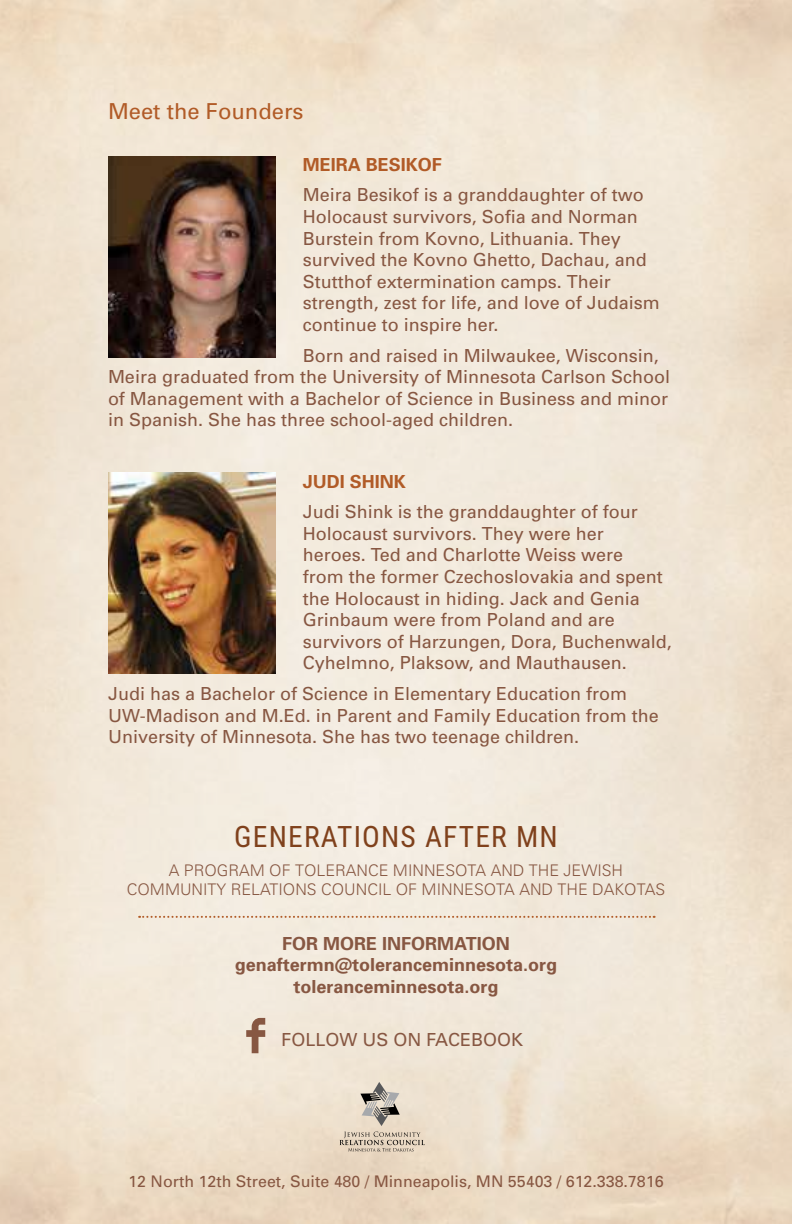
<style>
.page{position:relative;width:792px;height:1224px;background:#fff}
.page>*{position:absolute;margin:0;border:0;box-sizing:border-box;transform-origin:0 0}
.t1{font:29.6px "Roboto Condensed";letter-spacing:.04em;color:#80411c}
.t2{font:22px "Univers";color:#b15b27}
.t3{font:18px/21.6px "Univers";color:#875742}
.t4{font:700 18px/21.6px "Univers";color:#875742;text-align:center}
.t5{font:700 18px "Univers";color:#b15b27}
.t6{font:300 16px/19.2px "Univers";color:#875742;text-align:center}
.t7{font:16px "Univers";color:#875742}
</style>
<div class="page">
<img style="left:0;top:0;width:792px;height:1224px">
<svg style="left:139px;top:916px;width:516px;height:2px"></svg>
<img style="left:108px;top:156px;width:168px;height:202px">
<img style="left:108px;top:472px;width:168px;height:202px">
<svg style="left:339px;top:1132px;width:86px;height:19px"></svg>
<svg style="left:360px;top:1082px;width:40px;height:44px"></svg>
<svg style="left:246px;top:1018px;width:19px;height:35px"></svg>
<p class="t2" style="left:108px;top:97px;width:197px">Meet the Founders</p>
<p class="t5" style="left:303px;top:153px;width:141px">MEIRA BESIKOF</p>
<p class="t3" style="left:303px;top:184px;width:359px">Meira Besikof is a granddaughter of two Holocaust survivors, Sofia and Norman Burstein from Kovno, Lithuania. They survived the Kovno Ghetto, Dachau, and Stutthof extermination camps. Their strength, zest for life, and love of Judaism continue to inspire her.</p>
<p class="t3" style="left:108px;top:344px;width:564px;text-indent:195px">Born and raised in Milwaukee, Wisconsin, Meira graduated from the University of Minnesota Carlson School of Management with a Bachelor of Science in Business and minor in Spanish. She has three school-aged children.</p>
<p class="t5" style="left:303px;top:470px;width:105px">JUDI SHINK</p>
<p class="t3" style="left:303px;top:501px;width:371px">Judi Shink is the granddaughter of four Holocaust survivors. They were her<br>heroes. Ted and Charlotte Weiss were<br>from the former Czechoslovakia and spent the Holocaust in hiding. Jack and Genia Grinbaum were from Poland and are survivors of Harzungen, Dora, Buchenwald, Cyhelmno, Plaksow, and Mauthausen.</p>
<p class="t3" style="left:108px;top:683px;width:552px">Judi has a Bachelor of Science in Elementary Education from<br>UW-Madison and M.Ed. in Parent and Family Education from the<br>University of Minnesota. She has two teenage children.</p>
<h1 class="t1" style="left:234px;top:815px;width:325px">GENERATIONS AFTER MN</h1>
<p class="t6" style="left:127px;top:861px;width:540px">A PROGRAM OF TOLERANCE MINNESOTA AND THE JEWISH<br>COMMUNITY RELATIONS COUNCIL OF MINNESOTA AND THE DAKOTAS</p>
<p class="t4" style="left:235px;top:932px;width:324px">FOR MORE INFORMATION genaftermn@toleranceminnesota.org toleranceminnesota.org</p>
<p class="t3" style="left:281px;top:1028px;width:243px">FOLLOW US ON FACEBOOK</p>
<p class="t7" style="left:128px;top:1171px;width:537px">12 North 12th Street, Suite 480 / Minneapolis, MN 55403 / 612.338.7816</p>
</div>
